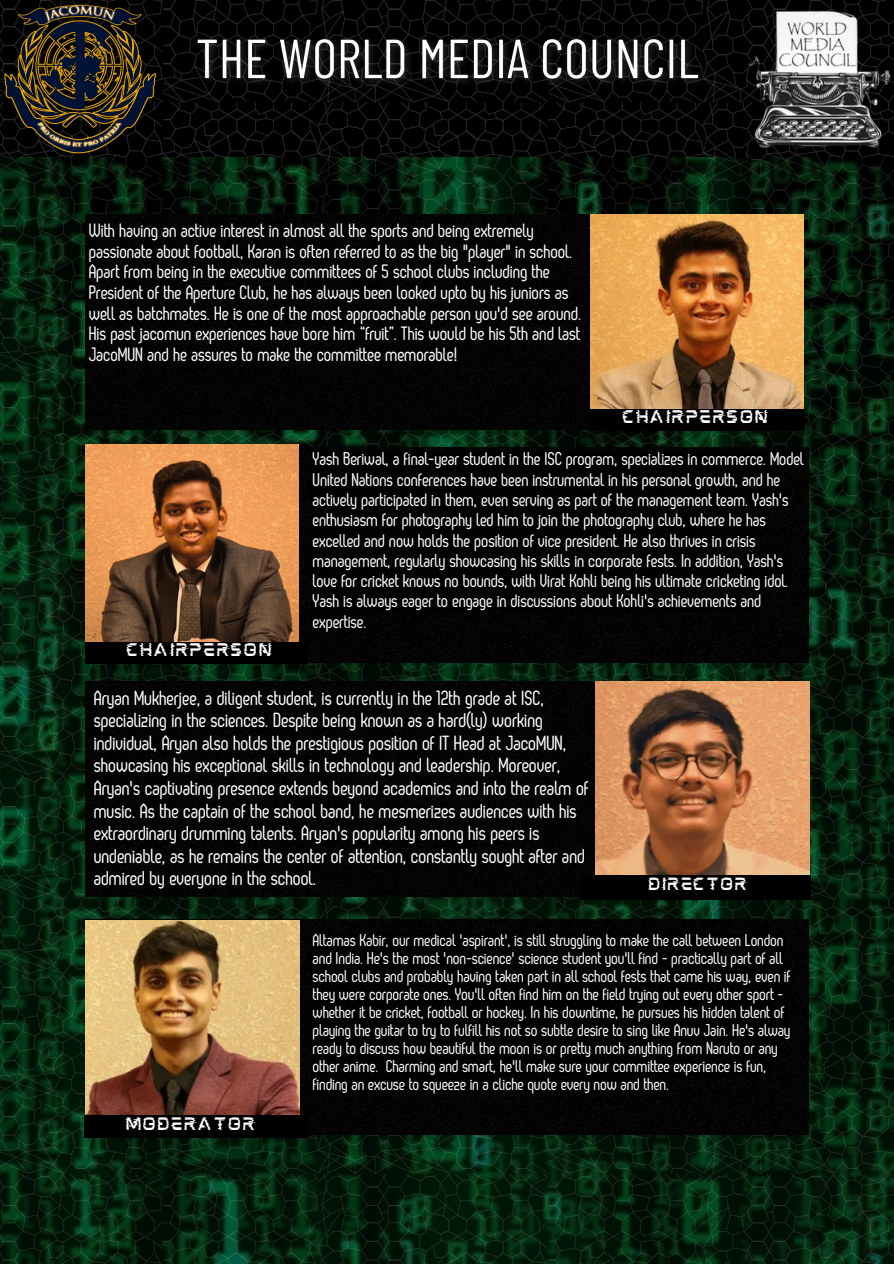
<style>
.page{position:relative;width:894px;height:1264px;background:#fff}
.page>*{position:absolute;margin:0;border:0;box-sizing:border-box;transform-origin:0 0}
.t1{font:20.55px/22.5px "Oval";color:#fff}
.t2{font:19.35px/20.7px "Oval";color:#fff}
.t3{font:18.45px/20.2px "Oval";color:#fff}
.t4{font:17.1px/18px "Oval";color:#fff}
.t5{font:15.6px "mokotoglitchmark II";color:#fff}
.t6{font:15.3px "mokotoglitchmark II";color:#fff}
.t7{font:15px "mokotoglitchmark II";color:#fff}
</style>
<div class="page">
<img style="left:163px;top:0;width:581px;height:157px">
<img style="left:0;top:157px;width:893px;height:1106px">
<img style="left:0;top:0;width:163px;height:167px">
<div style="left:85px;top:214px;width:505px;height:215px;background:#030303"></div>
<div style="left:85px;top:681px;width:510px;height:216px;background:#030303"></div>
<div style="left:299px;top:447px;width:509px;height:215px;background:#030303"></div>
<div style="left:85px;top:919px;width:723px;height:215px;background:#030303"></div>
<img style="left:590px;top:214px;width:213px;height:195px">
<img style="left:85px;top:444px;width:214px;height:198px">
<img style="left:595px;top:681px;width:213px;height:194px">
<img style="left:85px;top:920px;width:214px;height:195px">
<img style="left:186px;top:15px;width:526px;height:89px">
<img style="left:744px;top:0;width:149px;height:158px">
<div style="left:311px;top:451px;width:495px;height:181px;background:#020101"></div>
<div style="left:311px;top:933px;width:481px;height:161px;background:#010101"></div>
<div style="left:590px;top:409px;width:214px;height:22px;background:#000"></div>
<div style="left:84px;top:1115px;width:224px;height:22px;background:#000"></div>
<div style="left:85px;top:642px;width:223px;height:22px;background:#000"></div>
<div style="left:580px;top:875px;width:230px;height:24px;background:#000"></div>
<p class="t2" style="left:89px;top:221px;width:494px">With having an active interest in almost all the sports and being extremely passionate about football, Karan is often referred to as the big "player" in school.<br>Apart from being in the executive committees of 5 school clubs including the President of the Aperture Club, he has always been looked upto by his juniors as well as batchmates. He is one of the most approachable person you'd see around.</p>
<p class="t2" style="left:89px;top:324px;width:492px">His past jacomun experiences have bore him “fruit”. This would be his 5th and last<br>JacoMUN and he assures to make the committee memorable!</p>
<p class="t5" style="left:623px;top:411px;width:148px">CHAIRPERSON</p>
<p class="t5" style="left:128px;top:644px;width:148px">CHAIRPERSON</p>
<p class="t3" style="left:313px;top:450px;width:492px">Yash Beriwal, a final-year student in the ISC program, specializes in commerce. Model United Nations conferences have been instrumental in his personal growth, and he actively participated in them, even serving as part of the management team. Yash's enthusiasm for photography led him to join the photography club, where he has excelled and now holds the position of vice president. He also thrives in crisis management, regularly showcasing his skills in corporate fests. In addition, Yash's love for cricket knows no bounds, with Virat Kohli being his ultimate cricketing idol.<br>Yash is always eager to engage in discussions about Kohli's achievements and expertise.</p>
<p class="t1" style="left:94px;top:687px;width:496px">Aryan Mukherjee, a diligent student, is currently in the 12th grade at ISC, specializing in the sciences. Despite being known as a hard(ly) working individual, Aryan also holds the prestigious position of IT Head at JacoMUN, showcasing his exceptional skills in technology and leadership. Moreover, Aryan's captivating presence extends beyond academics and into the realm of music. As the captain of the school band, he mesmerizes audiences with his extraordinary drumming talents. Aryan's popularity among his peers is undeniable, as he remains the center of attention, constantly sought after and admired by everyone in the school.</p>
<p class="t7" style="left:649px;top:879px;width:102px">DIRECTOR</p>
<p class="t6" style="left:126px;top:1118px;width:133px">mODERATOR</p>
<p class="t4" style="left:313px;top:931px;width:479px">Altamas Kabir, our medical 'aspirant', is still struggling to make the call between London and India. He's the most 'non-science' science student you'll find - practically part of all school clubs and probably having taken part in all school fests that came his way, even if they were corporate ones. You'll often find him on the field trying out every other sport - whether it be cricket, football or hockey. In his downtime, he pursues his hidden talent of playing the guitar to try to fulfill his not so subtle desire to sing like Anuv Jain. He's alway ready to discuss how beautiful the moon is or pretty much anything from Naruto or any other anime. Charming and smart, he'll make sure your committee experience is fun, finding an excuse to squeeze in a cliche quote every now and then.</p>
</div>
